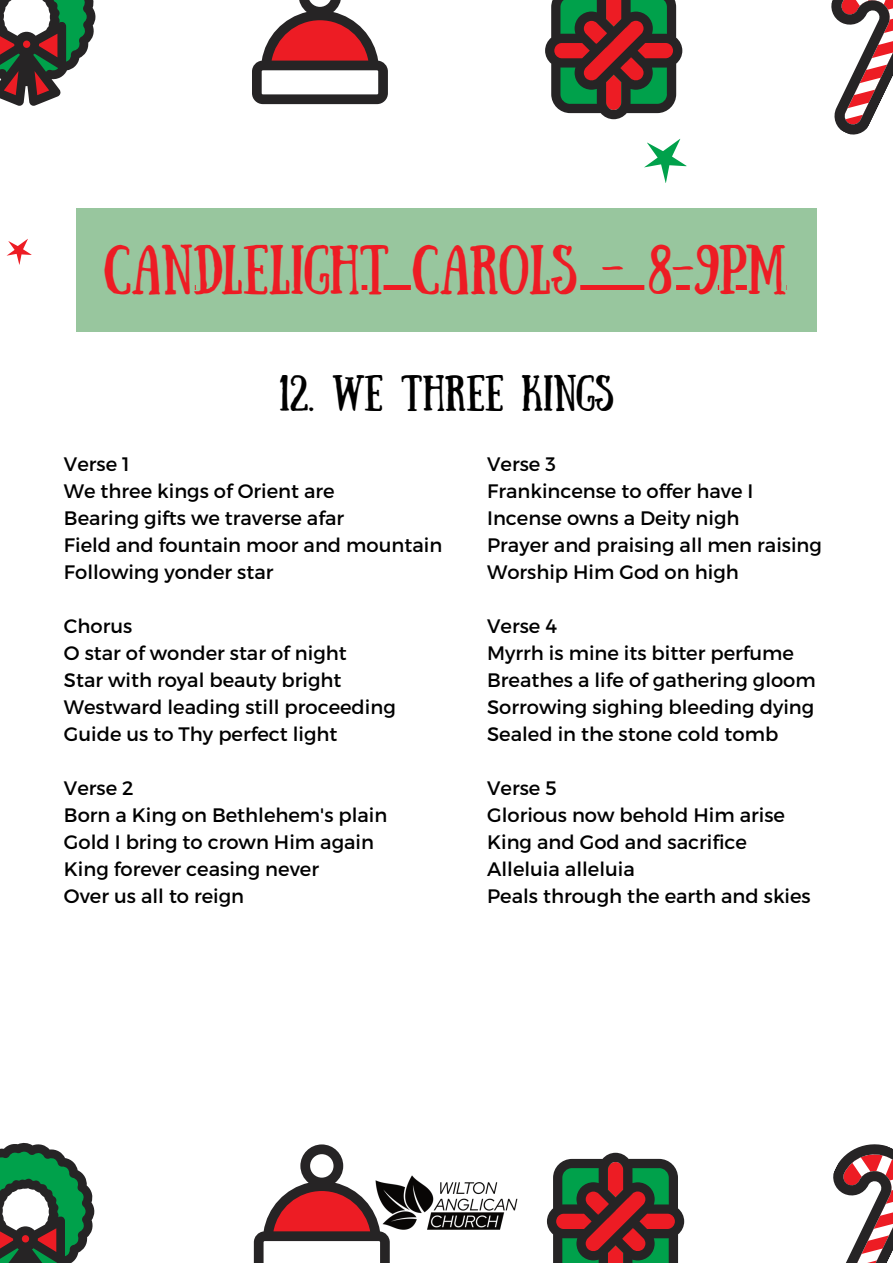
<style>
.page{position:relative;width:893px;height:1264px;background:#fff}
.page>*{position:absolute;margin:0;border:0;box-sizing:border-box;transform-origin:0 0}
.t1{font:49.5px "Sunday";color:#ed1c24}
.t2{font:36px "Sunday";color:#000}
.t3{font:19.5px "Montserrat";color:#000}
</style>
<div class="page">
<svg style="left:545px;top:0;width:137px;height:119px;background:#645647"></svg>
<svg style="left:0;top:0;width:95px;height:106px"></svg>
<svg style="left:252px;top:0;width:136px;height:104px"></svg>
<svg style="left:831px;top:0;width:61px;height:135px"></svg>
<svg style="left:644px;top:139px;width:43px;height:44px"></svg>
<svg style="left:6px;top:239px;width:26px;height:26px"></svg>
<svg style="left:547px;top:1152px;width:137px;height:110px;background:#685548"></svg>
<svg style="left:0;top:1142px;width:94px;height:120px"></svg>
<svg style="left:254px;top:1144px;width:136px;height:118px"></svg>
<svg style="left:833px;top:1144px;width:59px;height:118px"></svg>
<img style="left:369px;top:1170px;width:149px;height:69px">
<div style="left:76px;top:208px;width:740px;height:124px;background:#98c69e"></div>
<svg style="left:194px;top:285px;width:553px;height:5px"></svg>
<p class="t1" style="left:106px;top:245px;width:682px">CANDLELIGHT CAROLS - 8-9PM</p>
<p class="t2" style="left:279px;top:374px;width:335px">12. WE THREE KINGS</p>
<p class="t3" style="left:64px;top:452px;width:67px">Verse 1</p>
<p class="t3" style="left:64px;top:479px;width:272px">We three kings of Orient are</p>
<p class="t3" style="left:64px;top:506px;width:282px">Bearing gifts we traverse afar</p>
<p class="t3" style="left:64px;top:533px;width:380px">Field and fountain moor and mountain</p>
<p class="t3" style="left:64px;top:560px;width:211px">Following yonder star</p>
<p class="t3" style="left:64px;top:613px;width:70px">Chorus</p>
<p class="t3" style="left:64px;top:640px;width:284px">O star of wonder star of night</p>
<p class="t3" style="left:64px;top:667px;width:279px">Star with royal beauty bright</p>
<p class="t3" style="left:64px;top:694px;width:333px">Westward leading still proceeding</p>
<p class="t3" style="left:64px;top:721px;width:275px">Guide us to Thy perfect light</p>
<p class="t3" style="left:64px;top:775px;width:71px">Verse 2</p>
<p class="t3" style="left:64px;top:802px;width:325px">Born a King on Bethlehem's plain</p>
<p class="t3" style="left:64px;top:829px;width:311px">Gold I bring to crown Him again</p>
<p class="t3" style="left:64px;top:856px;width:256px">King forever ceasing never</p>
<p class="t3" style="left:64px;top:883px;width:182px">Over us all to reign</p>
<p class="t3" style="left:487px;top:883px;width:325px">Peals through the earth and skies</p>
<p class="t3" style="left:487px;top:452px;width:70px">Verse 3</p>
<p class="t3" style="left:487px;top:479px;width:268px">Frankincense to offer have I</p>
<p class="t3" style="left:487px;top:506px;width:254px">Incense owns a Deity nigh</p>
<p class="t3" style="left:487px;top:533px;width:336px">Prayer and praising all men raising</p>
<p class="t3" style="left:487px;top:560px;width:253px">Worship Him God on high</p>
<p class="t3" style="left:487px;top:613px;width:71px">Verse 4</p>
<p class="t3" style="left:487px;top:640px;width:308px">Myrrh is mine its bitter perfume</p>
<p class="t3" style="left:487px;top:667px;width:330px">Breathes a life of gathering gloom</p>
<p class="t3" style="left:487px;top:694px;width:328px">Sorrowing sighing bleeding dying</p>
<p class="t3" style="left:487px;top:721px;width:292px">Sealed in the stone cold tomb</p>
<p class="t3" style="left:487px;top:775px;width:71px">Verse 5</p>
<p class="t3" style="left:487px;top:802px;width:299px">Glorious now behold Him arise</p>
<p class="t3" style="left:487px;top:829px;width:261px">King and God and sacrifice</p>
<p class="t3" style="left:487px;top:856px;width:149px">Alleluia alleluia</p>
</div>
